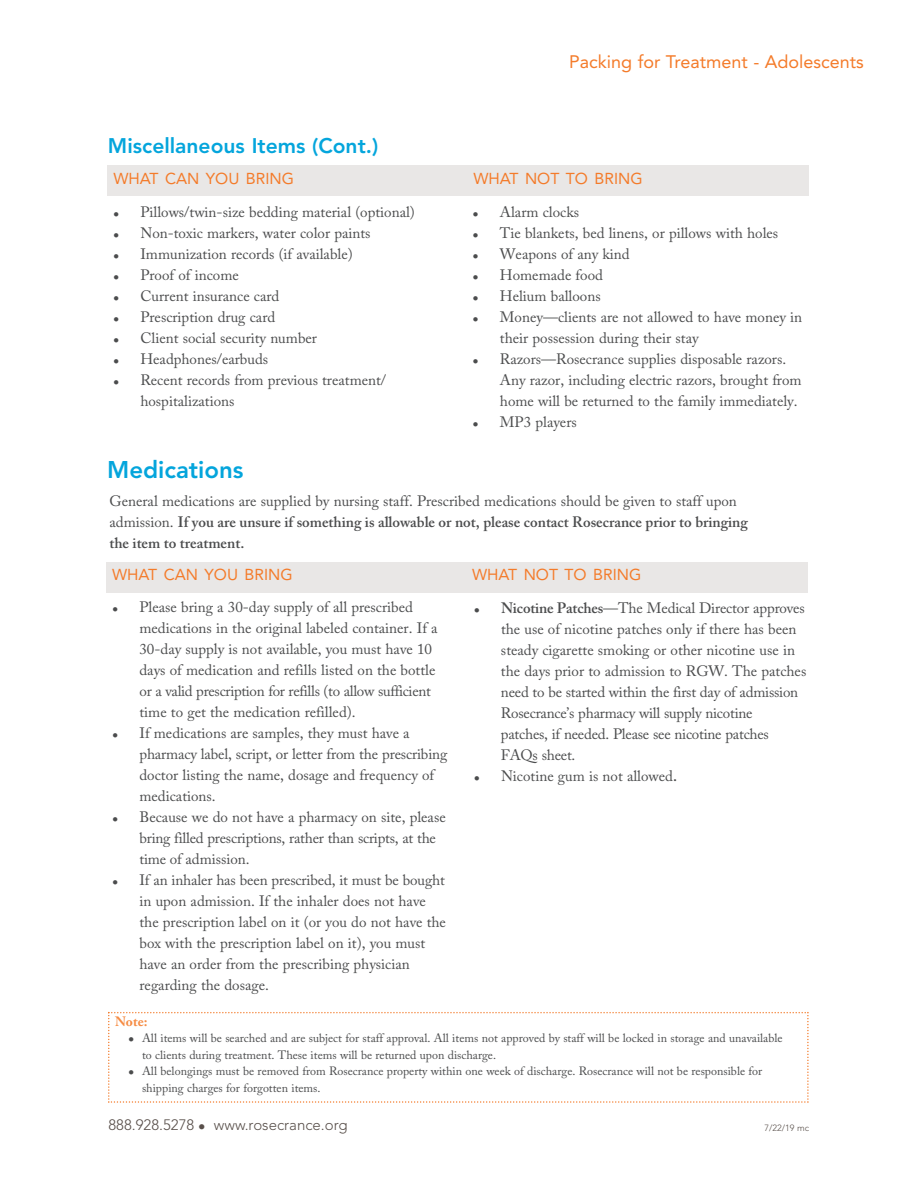
<style>
.page{position:relative;width:918px;height:1188px;background:#fff}
.page>*{position:absolute;margin:0;border:0;box-sizing:border-box;transform-origin:0 0}
.t1{font:800 24px "Avenir LT Pro";color:#04a5dc}
.t2{font:800 21px "Avenir";color:#04a5dc}
.t3{font:18px "Avenir";color:#f47b2a}
.t4{font:15.75px "Avenir";color:#f47b2a}
.t5{font:15px/21px "Adobe Caslon Pro";color:#4b4c4d}
.t6{font:300 15px "Avenir";color:#584f4a}
.t7{font:700 13.5px "Adobe Caslon Pro";color:#f68c44}
.t8{font:12px/16.5px "Adobe Caslon Pro";color:#4b4c4d}
.t9{font:300 9px "Avenir";color:#584f4a}
.s1{font-weight:600}
</style>
<div class="page">
<div style="left:107px;top:165px;width:701px;height:30px;background:#e9e7e6"></div>
<div style="left:107px;top:562px;width:701px;height:30px;background:#e9e7e6"></div>
<svg style="left:108px;top:1012px;width:701px;height:91px"></svg>
<p class="t3" style="left:569px;top:54px;width:296px">Packing for Treatment - Adolescents</p>
<h2 class="t2" style="left:108px;top:137px;width:272px">Miscellaneous Items (Cont.)</h2>
<p class="t4" style="left:113px;top:172px;width:182px">WHAT CAN YOU BRING</p>
<p class="t4" style="left:473px;top:173px;width:171px">WHAT NOT TO BRING</p>
<p class="t5" style="left:113px;top:203px;width:303px">● Pillows/twin-size bedding material (optional)</p>
<p class="t5" style="left:113px;top:224px;width:259px">● Non-toxic markers, water color paints</p>
<p class="t5" style="left:113px;top:245px;width:241px">● Immunization records (if available)</p>
<p class="t5" style="left:113px;top:266px;width:127px">● Proof of income</p>
<p class="t5" style="left:113px;top:287px;width:168px">● Current insurance card</p>
<p class="t5" style="left:113px;top:308px;width:163px">● Prescription drug card</p>
<p class="t5" style="left:113px;top:329px;width:205px">● Client social security number</p>
<p class="t5" style="left:113px;top:350px;width:156px">● Headphones/earbuds</p>
<p class="t5" style="left:140px;top:371px;width:247px;text-indent:-27px">● Recent records from previous treatment/ hospitalizations</p>
<h1 class="t1" style="left:107px;top:461px;width:138px">Medications</h1>
<p class="t5" style="left:473px;top:203px;width:108px">● Alarm clocks</p>
<p class="t5" style="left:473px;top:224px;width:307px">● Tie blankets, bed linens, or pillows with holes</p>
<p class="t5" style="left:473px;top:245px;width:158px">● Weapons of any kind</p>
<p class="t5" style="left:473px;top:266px;width:132px">● Homemade food</p>
<p class="t5" style="left:473px;top:287px;width:129px">● Helium balloons</p>
<p class="t5" style="left:500px;top:308px;width:304px;text-indent:-27px">● Money—clients are not allowed to have money in their possession during their stay</p>
<p class="t5" style="left:500px;top:350px;width:303px;text-indent:-27px">● Razors—Rosecrance supplies disposable razors.<br>Any razor, including electric razors, brought from home will be returned to the family immediately.</p>
<p class="t5" style="left:473px;top:413px;width:105px">● MP3 players</p>
<p class="t5" style="left:109px;top:492px;width:640px">General medications are supplied by nursing staff. Prescribed medications should be given to staff upon admission. <span class="s1">If you are unsure if something is allowable or not, please contact Rosecrance prior to bringing the item to treatment.</span></p>
<p class="t4" style="left:112px;top:568px;width:182px">WHAT CAN YOU BRING</p>
<p class="t4" style="left:472px;top:568px;width:171px">WHAT NOT TO BRING</p>
<p class="t5" style="left:139px;top:598px;width:300px;text-indent:-27px">● Please bring a 30-day supply of all prescribed medications in the original labeled container. If a 30-day supply is not available, you must have 10 days of medication and refills listed on the bottle or a valid prescription for refills (to allow sufficient time to get the medication refilled).</p>
<p class="t5" style="left:139px;top:724px;width:309px;text-indent:-27px">● If medications are samples, they must have a pharmacy label, script, or letter from the prescribing doctor listing the name, dosage and frequency of medications.</p>
<p class="t5" style="left:140px;top:808px;width:308px;text-indent:-27px">● Because we do not have a pharmacy on site, please bring filled prescriptions, rather than scripts, at the time of admission.</p>
<p class="t5" style="left:139px;top:871px;width:308px;text-indent:-27px">● If an inhaler has been prescribed, it must be bought in upon admission. If the inhaler does not have the prescription label on it (or you do not have the box with the prescription label on it), you must have an order from the prescribing physician regarding the dosage.</p>
<p class="t7" style="left:115px;top:1016px;width:34px">Note:</p>
<p class="t8" style="left:142px;top:1031px;width:642px;text-indent:-13px">● All items will be searched and are subject for staff approval. All items not approved by staff will be locked in storage and unavailable to clients during treatment. These items will be returned upon discharge.</p>
<p class="t8" style="left:142px;top:1064px;width:622px;text-indent:-13px">● All belongings must be removed from Rosecrance property within one week of discharge. Rosecrance will not be responsible for shipping charges for forgotten items.</p>
<p class="t5" style="left:501px;top:599px;width:307px;text-indent:-27px">● <span class="s1">Nicotine Patches</span>—The Medical Director approves the use of nicotine patches only if there has been steady cigarette smoking or other nicotine use in the days prior to admission to RGW. The patches need to be started within the first day of admission Rosecrance’s pharmacy will supply nicotine<br>patches, if needed. Please see nicotine patches FAQs sheet.</p>
<p class="t5" style="left:474px;top:767px;width:205px">● Nicotine gum is not allowed<span class="s1">.</span></p>
<p class="t6" style="left:109px;top:1118px;width:241px">888.928.5278 ● www.rosecrance.org</p>
<p class="t9" style="left:765px;top:1124px;width:46px">7/22/19 mc</p>
</div>
